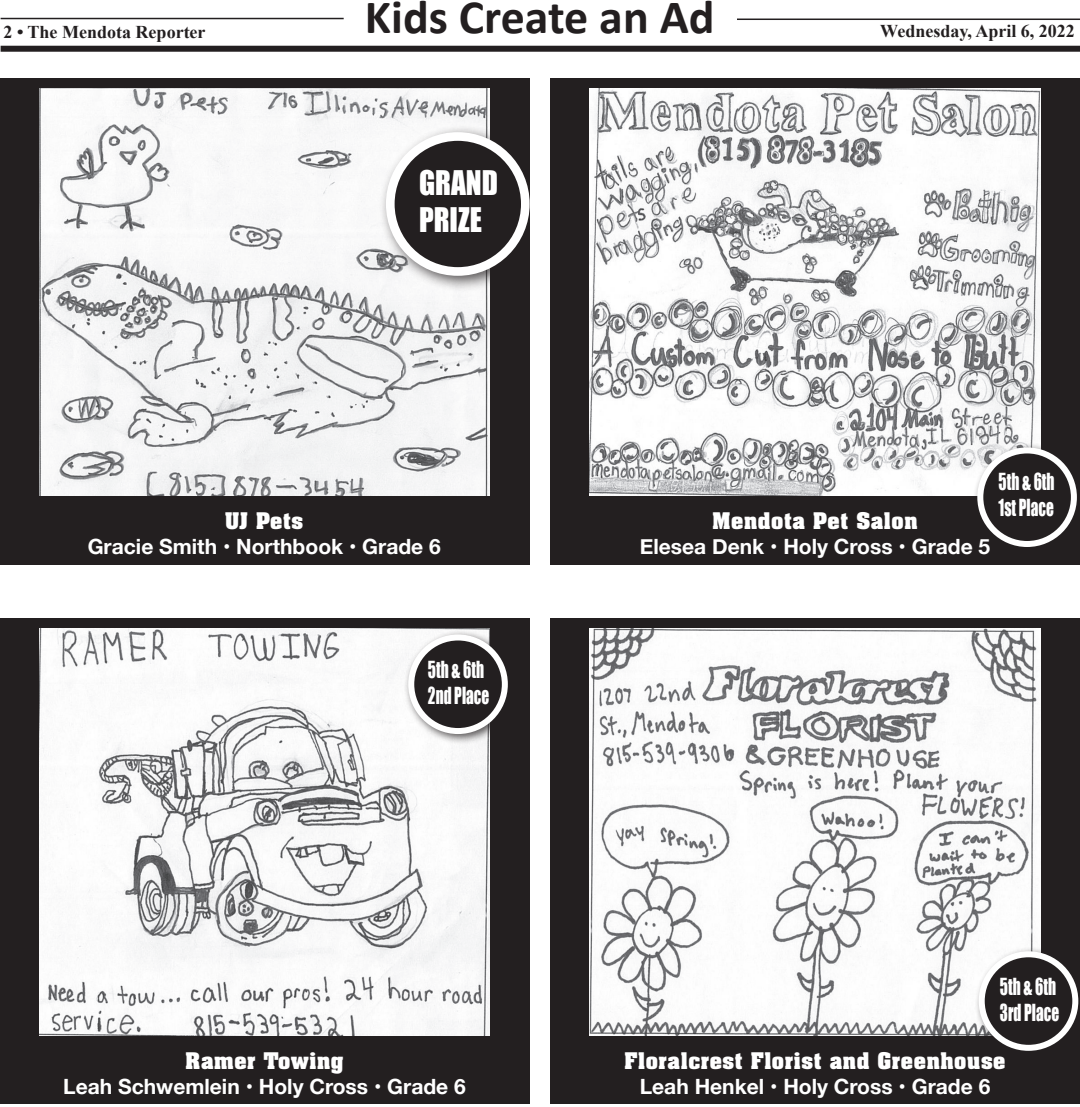
<style>
.page{position:relative;width:1080px;height:1107px;background:#fff}
.page>*{position:absolute;margin:0;border:0;box-sizing:border-box;transform-origin:0 0}
.t1{font:700 48px "Calibri";color:#231f20}
.t2{font:31.2px/37.3px "Impact";color:#fff;scale:.94 1}
.t3{font:700 22.5px "Aachen BT";color:#fff}
.t4{font:21.6px/26px "Impact";color:#fff;scale:.71 1}
.t5{font:700 21px "Helvetica Neue";color:#fff}
.t6{font:700 18px "Times New Roman";color:#231f20}
</style>
<div class="page">
<div style="left:1px;top:46px;width:1078px;height:6px;background:#231f20"></div>
<hr style="left:1px;top:18px;width:342px;height:1px;background:#231f20">
<hr style="left:737px;top:19px;width:342px;height:1px;background:#231f20">
<div style="left:0;top:78px;width:529px;height:486px;background:#231f20"></div>
<img style="left:39px;top:88px;width:450px;height:408px">
<div style="left:379px;top:125px;width:150px;height:167px;background:#231f20;opacity:.75"></div>
<div style="left:390px;top:137px;width:135px;height:134px;background:#231f20;border-radius:50%"></div>
<div style="left:386px;top:132px;width:143px;height:144px;border:9px solid #fff;border-radius:50%"></div>
<div style="left:0;top:618px;width:529px;height:486px;background:#231f20"></div>
<img style="left:39px;top:629px;width:450px;height:407px">
<div style="left:404px;top:630px;width:115px;height:115px;background:#231f20;opacity:.75"></div>
<div style="left:411px;top:638px;width:94px;height:93px;background:#231f20;border-radius:50%"></div>
<div style="left:408px;top:634px;width:100px;height:100px;border:6px solid #fff;border-radius:50%"></div>
<div style="left:550px;top:78px;width:529px;height:486px;background:#231f20"></div>
<img style="left:590px;top:88px;width:450px;height:408px">
<div style="left:972px;top:443px;width:107px;height:115px;background:#231f20;opacity:.75"></div>
<div style="left:980px;top:450px;width:93px;height:94px;background:#231f20;border-radius:50%"></div>
<div style="left:977px;top:447px;width:99px;height:100px;border:6px solid #fff;border-radius:50%"></div>
<div style="left:550px;top:618px;width:529px;height:486px;background:#231f20"></div>
<img style="left:590px;top:629px;width:450px;height:407px">
<div style="left:974px;top:947px;width:105px;height:115px;background:#231f20;opacity:.75"></div>
<div style="left:981px;top:954px;width:94px;height:94px;background:#231f20;border-radius:50%"></div>
<div style="left:978px;top:951px;width:100px;height:100px;border:6px solid #fff;border-radius:50%"></div>
<p class="t6" style="left:4px;top:19px;width:203px">2 • The Mendota Reporter</p>
<h1 class="t1" style="left:365px;top:-13px;width:351px">Kids Create an Ad</h1>
<p class="t2" style="left:419px;top:163px;width:85px">GRAND<br>PRIZE</p>
<p class="t6" style="left:880px;top:18px;width:196px">Wednesday, April 6, 2022</p>
<p class="t3" style="left:225px;top:506px;width:80px">UJ Pets</p>
<p class="t5" style="left:88px;top:530px;width:355px">Gracie Smith • Northbook • Grade 6</p>
<p class="t4" style="left:428px;top:656px;width:88px">5th &amp; 6th<br>2nd Place</p>
<p class="t3" style="left:185px;top:1047px;width:160px">Ramer Towing</p>
<p class="t5" style="left:63px;top:1070px;width:404px">Leah Schwemlein • Holy Cross • Grade 6</p>
<p class="t3" style="left:712px;top:506px;width:207px">Mendota Pet Salon</p>
<p class="t5" style="left:639px;top:530px;width:352px">Elesea Denk • Holy Cross • Grade 5</p>
<p class="t4" style="left:998px;top:468px;width:80px">5th &amp; 6th<br>1st Place</p>
<p class="t4" style="left:999px;top:973px;width:85px">5th &amp; 6th<br>3rd Place</p>
<p class="t3" style="left:624px;top:1047px;width:383px">Floralcrest Florist and Greenhouse</p>
<p class="t5" style="left:639px;top:1070px;width:352px">Leah Henkel • Holy Cross • Grade 6</p>
</div>
